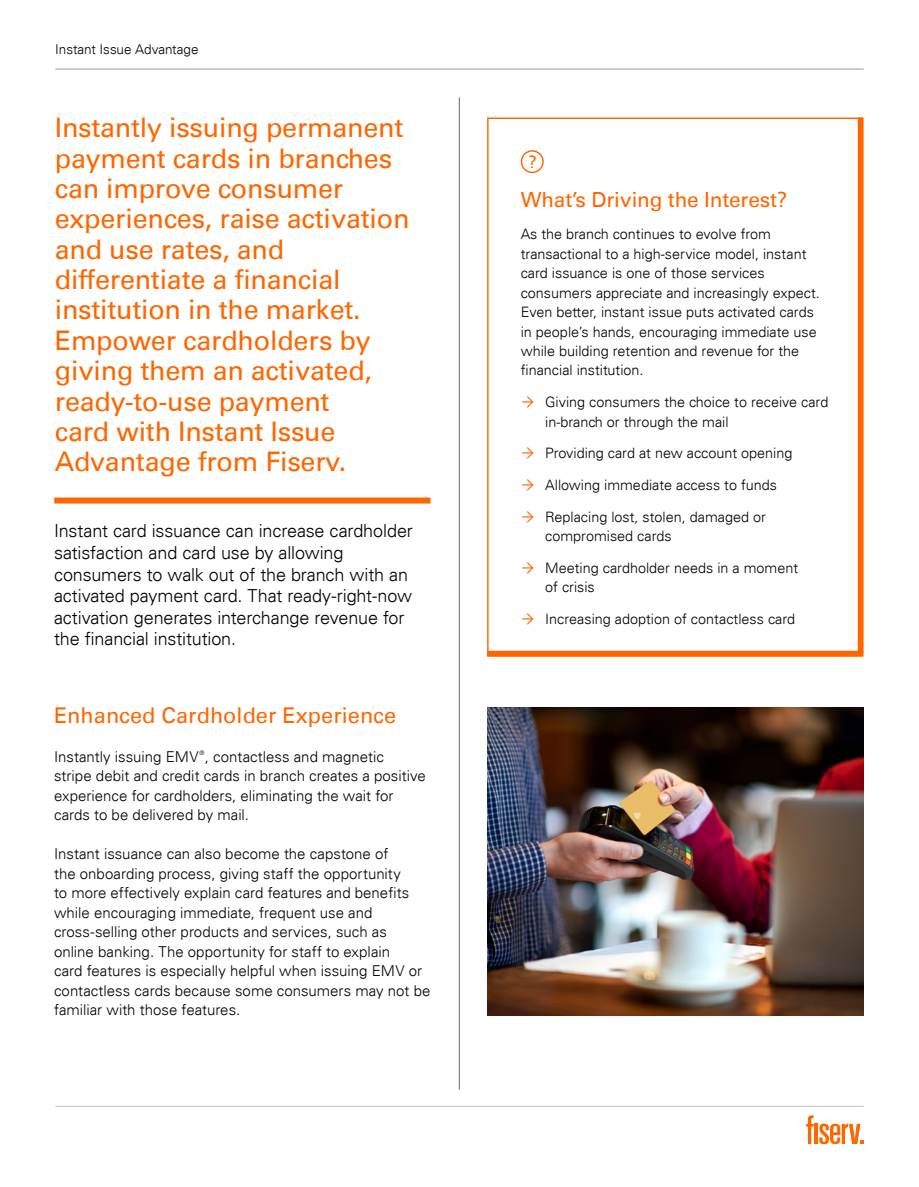
<style>
.page{position:relative;width:919px;height:1187px;background:#fff}
.page>*{position:absolute;margin:0;border:0;box-sizing:border-box;transform-origin:0 0}
.t1{font:27px/30.3px "Univers For Fiserv 55";letter-spacing:-.01em;color:#f60}
.Sub_Title{font:21.75px "Univers For Fiserv 55";color:#f60}
.t2{font:20.85px "Univers For Fiserv 55";letter-spacing:-.01em;color:#f60}
.Body_Copy___12__no_K{font:300 18px/21.6px "Univers For Fiserv 45";letter-spacing:-.01em;color:#000}
.t3{font:17.25px "Univers For Fiserv 55";color:#f60}
.Body_Copy_-_10__no_K{font:300 15px/19.5px "Univers For Fiserv 45";color:#000}
.Bullet_Point{font:300 14.4px/19.5px "Univers For Fiserv 45";color:#000}
.t4{font:300 13.5px "Univers For Fiserv 45";letter-spacing:-.005em;color:#000}
.Body_Copy_-_10__no_K-2{font:300 6.15px "Univers For Fiserv 45";color:#000}
</style>
<div class="page">
<svg style="left:819px;top:1123px;width:44px;height:21px"></svg>
<hr style="left:814px;top:1123px;width:3px;height:20px;background:#f60">
<svg style="left:806px;top:1115px;width:7px;height:28px"></svg>
<hr style="left:55px;top:1105px;width:808px;height:1px;background:#c2c2c2">
<hr style="left:55px;top:69px;width:808px;height:1px;background:#999">
<hr style="left:459px;top:97px;width:1px;height:992px;background:#666">
<div style="left:54px;top:497px;width:376px;height:6px;background:#f60"></div>
<svg style="left:487px;top:117px;width:377px;height:540px"></svg>
<div style="left:521px;top:151px;width:22px;height:21px;background:#fff;border-radius:50%"></div>
<div style="left:520px;top:150px;width:23px;height:23px;border:1px solid #f60;border-radius:50%"></div>
<img style="left:487px;top:707px;width:376px;height:308px">
<svg style="left:522px;top:396px;width:11px;height:12px"></svg>
<svg style="left:522px;top:447px;width:11px;height:12px"></svg>
<svg style="left:522px;top:479px;width:11px;height:11px"></svg>
<svg style="left:522px;top:510px;width:11px;height:12px"></svg>
<svg style="left:522px;top:561px;width:11px;height:12px"></svg>
<svg style="left:522px;top:613px;width:11px;height:11px"></svg>
<p class="t4" style="left:55px;top:41px;width:145px">Instant Issue Advantage</p>
<p class="t1" style="left:55px;top:112px;width:356px">Instantly issuing permanent payment cards in branches can improve consumer experiences, raise activation and use rates, and differentiate a financial institution in the market.<br>Empower cardholders by giving them an activated, ready-to-use payment<br>card with Instant Issue<br>Advantage from Fiserv.</p>
<p class="Body_Copy___12__no_K" style="left:54px;top:520px;width:360px">Instant card issuance can increase cardholder satisfaction and card use by allowing consumers to walk out of the branch with an activated payment card. That ready-right-now activation generates interchange revenue for the financial institution.</p>
<p class="Sub_Title" style="left:54px;top:702px;width:344px">Enhanced Cardholder Experience</p>
<p class="Body_Copy_-_10__no_K" style="left:54px;top:746px;width:331px">Instantly issuing EMV , contactless and magnetic</p>
<p class="Body_Copy_-_10__no_K-2" style="left:199px;top:748px;width:6px">®</p>
<p class="Body_Copy_-_10__no_K" style="left:54px;top:766px;width:373px">stripe debit and credit cards in branch creates a positive experience for cardholders, eliminating the wait for cards to be delivered by mail.</p>
<p class="Body_Copy_-_10__no_K" style="left:54px;top:844px;width:378px">Instant issuance can also become the capstone of<br>the onboarding process, giving staff the opportunity<br>to more effectively explain card features and benefits while encouraging immediate, frequent use and cross-selling other products and services, such as online banking. The opportunity for staff to explain<br>card features is especially helpful when issuing EMV or contactless cards because some consumers may not be familiar with those features.</p>
<p class="t3" style="left:528px;top:151px;width:10px">?</p>
<p class="t2" style="left:520px;top:187px;width:268px">What’s Driving the Interest?</p>
<p class="Bullet_Point" style="left:520px;top:224px;width:300px">As the branch continues to evolve from transactional to a high-service model, instant card issuance is one of those services consumers appreciate and increasingly expect.<br>Even better, instant issue puts activated cards in people’s hands, encouraging immediate use while building retention and revenue for the financial institution.</p>
<p class="Bullet_Point" style="left:545px;top:392px;width:284px">Giving consumers the choice to receive card in-branch or through the mail</p>
<p class="Bullet_Point" style="left:545px;top:443px;width:249px">Providing card at new account opening</p>
<p class="Bullet_Point" style="left:545px;top:475px;width:233px">Allowing immediate access to funds</p>
<p class="Bullet_Point" style="left:545px;top:506px;width:222px">Replacing lost, stolen, damaged or compromised cards</p>
<p class="Bullet_Point" style="left:545px;top:558px;width:254px">Meeting cardholder needs in a moment of crisis</p>
<p class="Bullet_Point" style="left:545px;top:609px;width:251px">Increasing adoption of contactless card</p>
</div>
